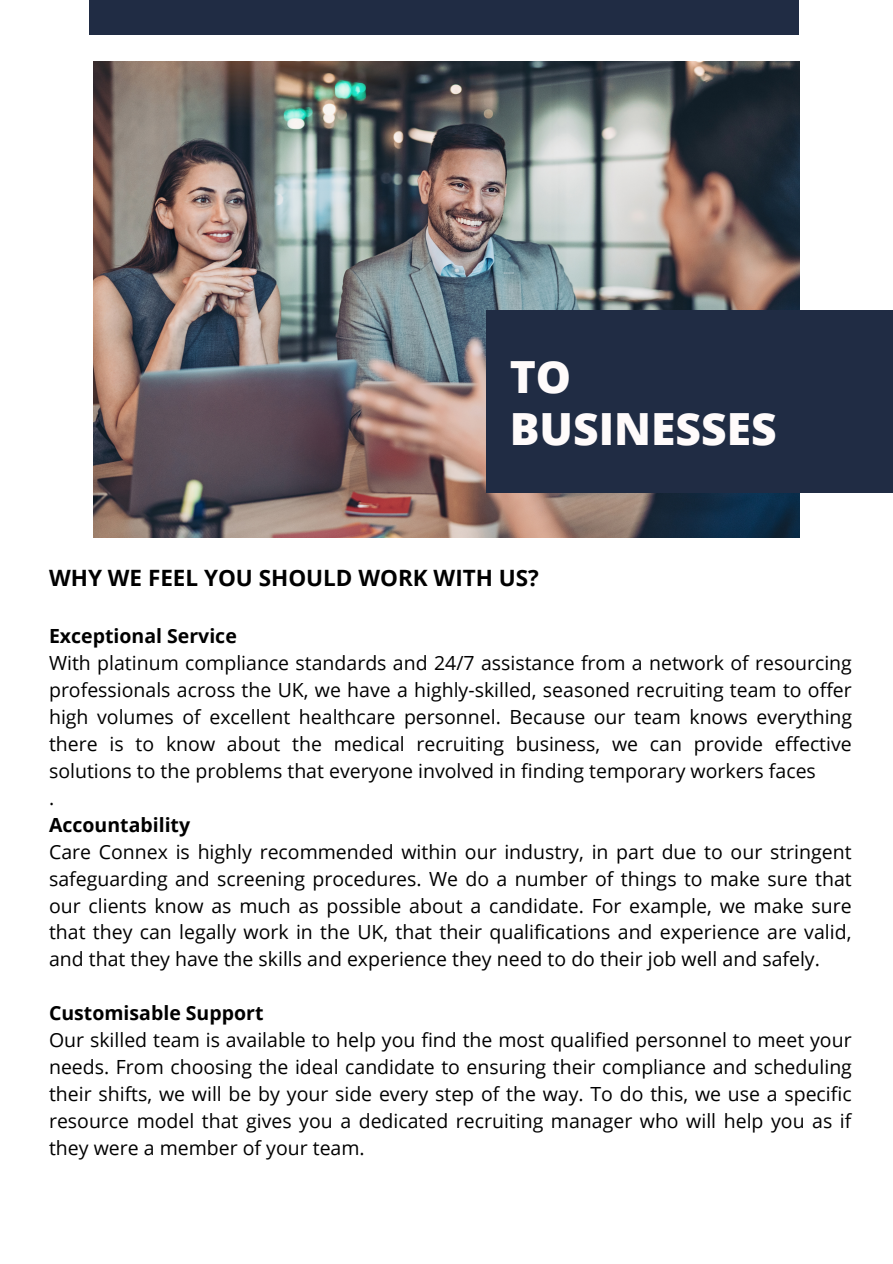
<style>
.page{position:relative;width:893px;height:1264px;background:#fff}
.page>*{position:absolute;margin:0;border:0;box-sizing:border-box;transform-origin:0 0}
.t1{font:800 44.25px/51.8px "Open Sans";color:#fffbfb}
.t2{font:700 22.5px "Open Sans";color:#000}
.t3{font:19.5px/27px "Open Sans";color:#000;text-align:justify}
.t4{font:700 19.5px "Open Sans";color:#000}
</style>
<div class="page">
<div style="left:89px;top:0;width:709px;height:35px;background:#202c44"></div>
<img style="left:94px;top:62px;width:705px;height:475px">
<div style="left:486px;top:310px;width:406px;height:183px;background:#202c44"></div>
<h1 class="t1" style="left:509px;top:350px;width:268px">TO<br>BUSINESSES</h1>
<p class="t2" style="left:49px;top:562px;width:491px">WHY WE FEEL YOU SHOULD WORK WITH US?</p>
<p class="t4" style="left:49px;top:621px;width:189px">Exceptional Service</p>
<p class="t3" style="left:49px;top:648px;width:804px;text-align:left">With platinum compliance standards and 24/7 assistance from a network of resourcing professionals across the UK, we have a highly-skilled, seasoned recruiting team to offer high volumes of excellent healthcare personnel. Because our team knows everything there is to know about the medical recruiting business, we can provide effective solutions to the problems that everyone involved in finding temporary workers faces<br>.</p>
<p class="t4" style="left:49px;top:810px;width:143px">Accountability</p>
<p class="t3" style="left:49px;top:837px;width:804px">Care Connex is highly recommended within our industry, in part due to our stringent safeguarding and screening procedures. We do a number of things to make sure that our clients know as much as possible about a candidate. For example, we make sure that they can legally work in the UK, that their qualifications and experience are valid, and that they have the skills and experience they need to do their job well and safely.</p>
<p class="t4" style="left:49px;top:999px;width:216px">Customisable Support</p>
<p class="t3" style="left:49px;top:1026px;width:804px">Our skilled team is available to help you find the most qualified personnel to meet your needs. From choosing the ideal candidate to ensuring their compliance and scheduling their shifts, we will be by your side every step of the way. To do this, we use a specific resource model that gives you a dedicated recruiting manager who will help you as if they were a member of your team.</p>
</div>
